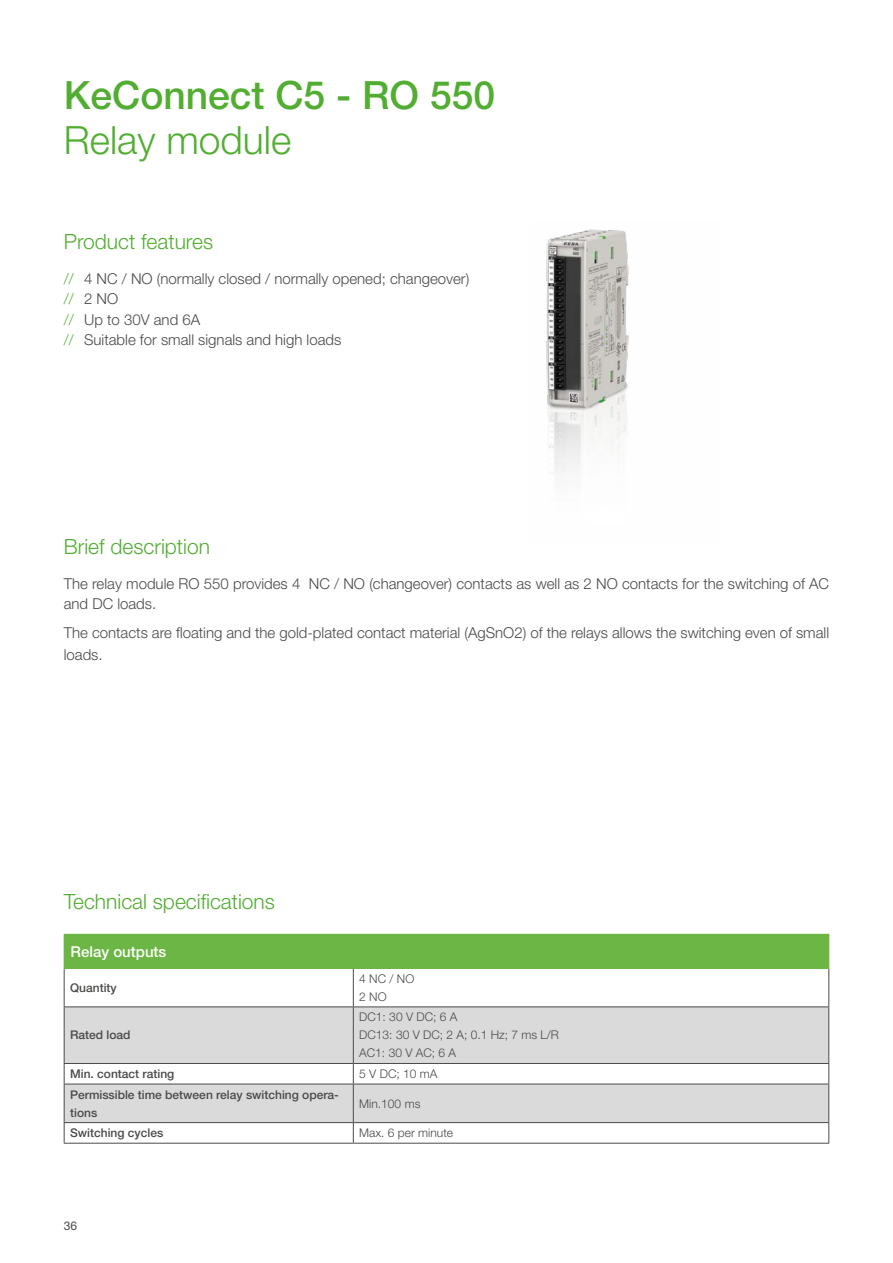
<style>
.page{position:relative;width:893px;height:1263px;background:#fff}
.page>*{position:absolute;margin:0;border:0;box-sizing:border-box;transform-origin:0 0}
.t1{font:500 39px "Helvetica Neue LT Pro";color:#52ae32}
.t2{font:300 39px "Helvetica Neue LT Pro";color:#52ae32}
.t3{font:300 21px "Helvetica Neue LT Pro";color:#52ae32}
.t4{font:300 15px/20.2px "Helvetica Neue LT Pro";color:#4a4a49}
.t5{font:500 15px "Helvetica Neue LT Pro";color:#fff}
.t6{font:500 12px/18px "Helvetica Neue LT Pro";color:#4a4a49}
.t7{font:300 12px/18px "Helvetica Neue LT Pro";color:#4a4a49}
.t8{font:12px "Helvetica Neue LT Pro";color:#4a4a49}
.s1{color:#52ae32}
</style>
<div class="page">
<div style="left:64px;top:934px;width:765px;height:34px;background:#6bb644"></div>
<svg style="left:65px;top:1007px;width:763px;height:115px;fill:#dadada"></svg>
<hr style="left:64px;top:969px;width:1px;height:37px;background:#4a4a49">
<hr style="left:353px;top:969px;width:1px;height:37px;background:#4a4a49">
<hr style="left:828px;top:969px;width:1px;height:37px;background:#4a4a49">
<hr style="left:64px;top:1006px;width:289px;height:1px;background:#4a4a49">
<hr style="left:64px;top:1007px;width:1px;height:56px;background:#4a4a49">
<hr style="left:353px;top:1006px;width:476px;height:1px;background:#4a4a49">
<hr style="left:353px;top:1007px;width:1px;height:56px;background:#4a4a49">
<hr style="left:828px;top:1007px;width:1px;height:56px;background:#4a4a49">
<hr style="left:64px;top:1063px;width:289px;height:1px;background:#4a4a49">
<svg style="left:64px;top:1064px;width:1px;height:20px"></svg>
<hr style="left:353px;top:1063px;width:476px;height:1px;background:#4a4a49">
<svg style="left:353px;top:1064px;width:1px;height:20px"></svg>
<svg style="left:828px;top:1064px;width:1px;height:20px"></svg>
<hr style="left:64px;top:1084px;width:289px;height:1px;background:#4a4a49">
<hr style="left:64px;top:1084px;width:1px;height:38px;background:#4a4a49">
<hr style="left:353px;top:1084px;width:476px;height:1px;background:#4a4a49">
<hr style="left:353px;top:1084px;width:1px;height:38px;background:#4a4a49">
<hr style="left:828px;top:1084px;width:1px;height:38px;background:#4a4a49">
<hr style="left:64px;top:1122px;width:289px;height:1px;background:#4a4a49">
<svg style="left:64px;top:1123px;width:1px;height:20px"></svg>
<hr style="left:353px;top:1122px;width:476px;height:1px;background:#4a4a49">
<svg style="left:353px;top:1123px;width:1px;height:20px"></svg>
<svg style="left:828px;top:1123px;width:1px;height:20px"></svg>
<hr style="left:64px;top:1143px;width:289px;height:1px;background:#4a4a49">
<hr style="left:353px;top:1143px;width:476px;height:1px;background:#4a4a49">
<hr style="left:64px;top:968px;width:289px;height:1px;background:#6bb644">
<hr style="left:353px;top:968px;width:476px;height:1px;background:#6bb644">
<img style="left:546px;top:229px;width:83px;height:244px">
<h1 class="t1" style="left:64px;top:71px;width:433px">KeConnect C5 - RO 550</h1>
<h1 class="t2" style="left:64px;top:116px;width:229px">Relay module</h1>
<h2 class="t3" style="left:64px;top:229px;width:151px">Product features</h2>
<p class="t4" style="left:64px;top:268px;width:407px"><span class="s1">//</span> 4 NC / NO (normally closed / normally opened; changeover) <span class="s1">//</span> 2 NO<br><span class="s1">//</span> Up to 30V and 6A<br><span class="s1">//</span> Suitable for small signals and high loads</p>
<h2 class="t3" style="left:64px;top:533px;width:148px">Brief description</h2>
<p class="t4" style="left:64px;top:573px;width:767px">The relay module RO 550 provides 4 NC / NO (changeover) contacts as well as 2 NO contacts for the switching of AC and DC loads.</p>
<p class="t4" style="left:64px;top:621px;width:767px;line-height:21.6px">The contacts are floating and the gold-plated contact material (AgSnO2) of the relays allows the switching even of small loads.</p>
<h2 class="t3" style="left:64px;top:888px;width:213px">Technical specifications</h2>
<p class="t5" style="left:71px;top:942px;width:97px">Relay outputs</p>
<p class="t6" style="left:70px;top:978px;width:48px">Quantity</p>
<p class="t7" style="left:359px;top:969px;width:56px">4 NC / NO<br>2 NO</p>
<p class="t6" style="left:70px;top:1026px;width:62px">Rated load</p>
<p class="t7" style="left:359px;top:1008px;width:201px">DC1: 30 V DC; 6 A<br>DC13: 30 V DC; 2 A; 0.1 Hz; 7 ms L/R<br>AC1: 30 V AC; 6 A</p>
<p class="t6" style="left:70px;top:1064px;width:106px">Min. contact rating</p>
<p class="t7" style="left:359px;top:1064px;width:80px">5 V DC; 10 mA</p>
<p class="t6" style="left:70px;top:1085px;width:270px">Permissible time between relay switching opera&shy;tions</p>
<p class="t7" style="left:359px;top:1094px;width:63px">Min.100 ms</p>
<p class="t6" style="left:70px;top:1124px;width:95px">Switching cycles</p>
<p class="t7" style="left:359px;top:1124px;width:95px">Max. 6 per minute</p>
<p class="t8" style="left:64px;top:1218px;width:15px">36</p>
</div>
